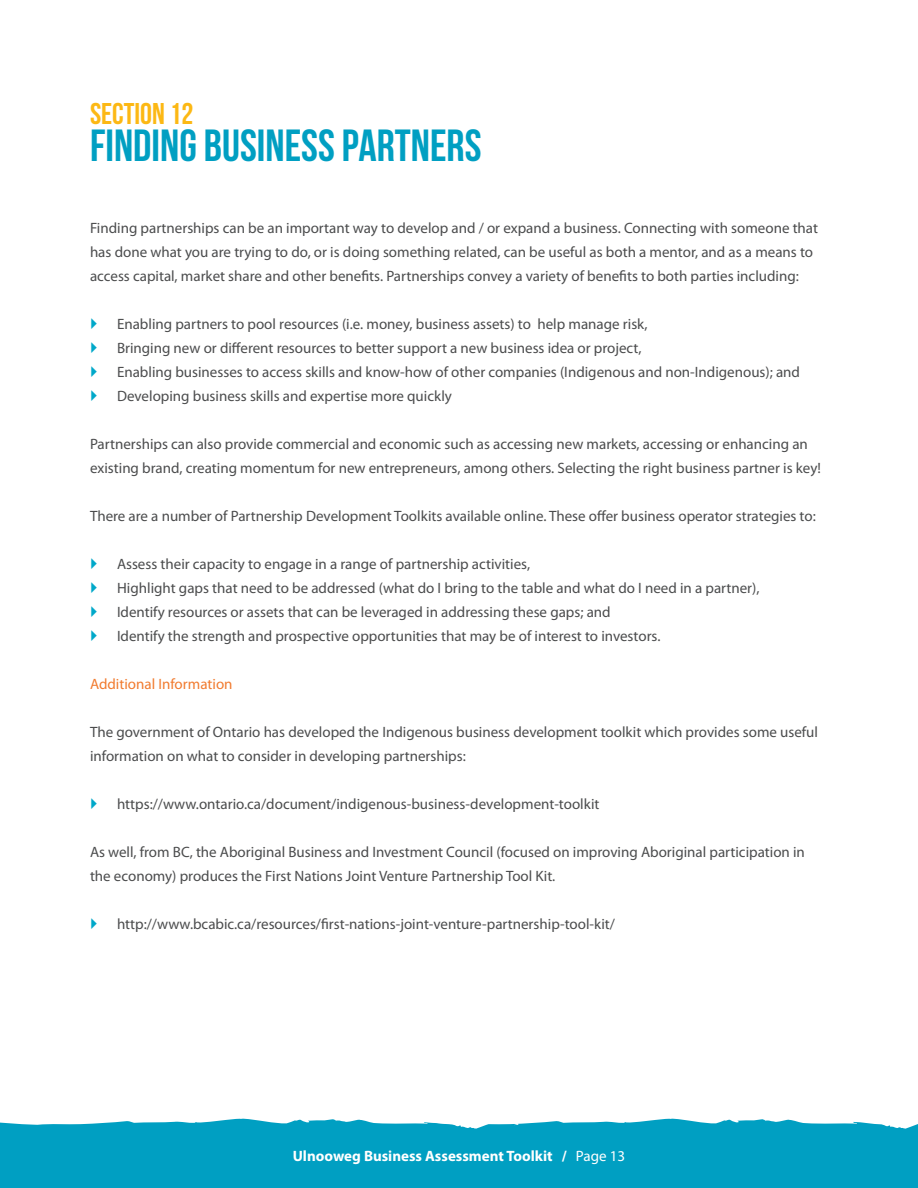
<style>
.page{position:relative;width:918px;height:1188px;background:#fff}
.page>*{position:absolute;margin:0;border:0;box-sizing:border-box;transform-origin:0 0}
.t1{font:700 45px "Bebas Neue";color:#009fc2}
.t2{font:700 30px "Bebas Neue";color:#fcb814}
.t3{font:15px/24px "Myriad Pro";color:#4b4c4d}
.t4{font:700 15px "Myriad Pro";color:#fff}
.t5{font:15px "Myriad Pro";color:#f17b2f}
.s1{font-weight:400}
</style>
<div class="page">
<div style="left:0;top:1112px;width:918px;height:76px;background:#009fc2"></div>
<svg style="left:0;top:1112px;width:918px;height:17px"></svg>
<h2 class="t2" style="left:90px;top:97px;width:105px">SECTION 12</h2>
<h1 class="t1" style="left:90px;top:121px;width:393px">FINDING BUSINESS PARTNERS</h1>
<p class="t3" style="left:90px;top:216px;width:730px">Finding partnerships can be an important way to develop and / or expand a business. Connecting with someone that has done what you are trying to do, or is doing something related, can be useful as both a mentor, and as a means to access capital, market share and other benefits. Partnerships convey a variety of benefits to both parties including:</p>
<p class="t3" style="left:117px;top:312px;width:685px">Enabling partners to pool resources (i.e. money, business assets) to help manage risk,<br>Bringing new or different resources to better support a new business idea or project,<br>Enabling businesses to access skills and know-how of other companies (Indigenous and non-Indigenous); and Developing business skills and expertise more quickly</p>
<p class="t3" style="left:90px;top:432px;width:732px">Partnerships can also provide commercial and economic such as accessing new markets, accessing or enhancing an existing brand, creating momentum for new entrepreneurs, among others. Selecting the right business partner is key!</p>
<p class="t3" style="left:90px;top:504px;width:727px">There are a number of Partnership Development Toolkits available online. These offer business operator strategies to:</p>
<p class="t3" style="left:117px;top:552px;width:644px">Assess their capacity to engage in a range of partnership activities,<br>Highlight gaps that need to be addressed (what do I bring to the table and what do I need in a partner), Identify resources or assets that can be leveraged in addressing these gaps; and<br>Identify the strength and prospective opportunities that may be of interest to investors.</p>
<p class="t5" style="left:90px;top:675px;width:144px">Additional Information</p>
<p class="t3" style="left:90px;top:720px;width:730px">The government of Ontario has developed the Indigenous business development toolkit which provides some useful information on what to consider in developing partnerships:</p>
<p class="t3" style="left:117px;top:792px;width:484px">https://www.ontario.ca/document/indigenous-business-development-toolkit</p>
<p class="t3" style="left:90px;top:840px;width:716px">As well, from BC, the Aboriginal Business and Investment Council (focused on improving Aboriginal participation in the economy) produces the First Nations Joint Venture Partnership Tool Kit.</p>
<p class="t3" style="left:117px;top:912px;width:500px">http://www.bcabic.ca/resources/first-nations-joint-venture-partnership-tool-kit/</p>
<p class="t4" style="left:293px;top:1146px;width:334px">Ulnooweg Business Assessment Toolkit / <span class="s1">Page 13</span></p>
</div>
